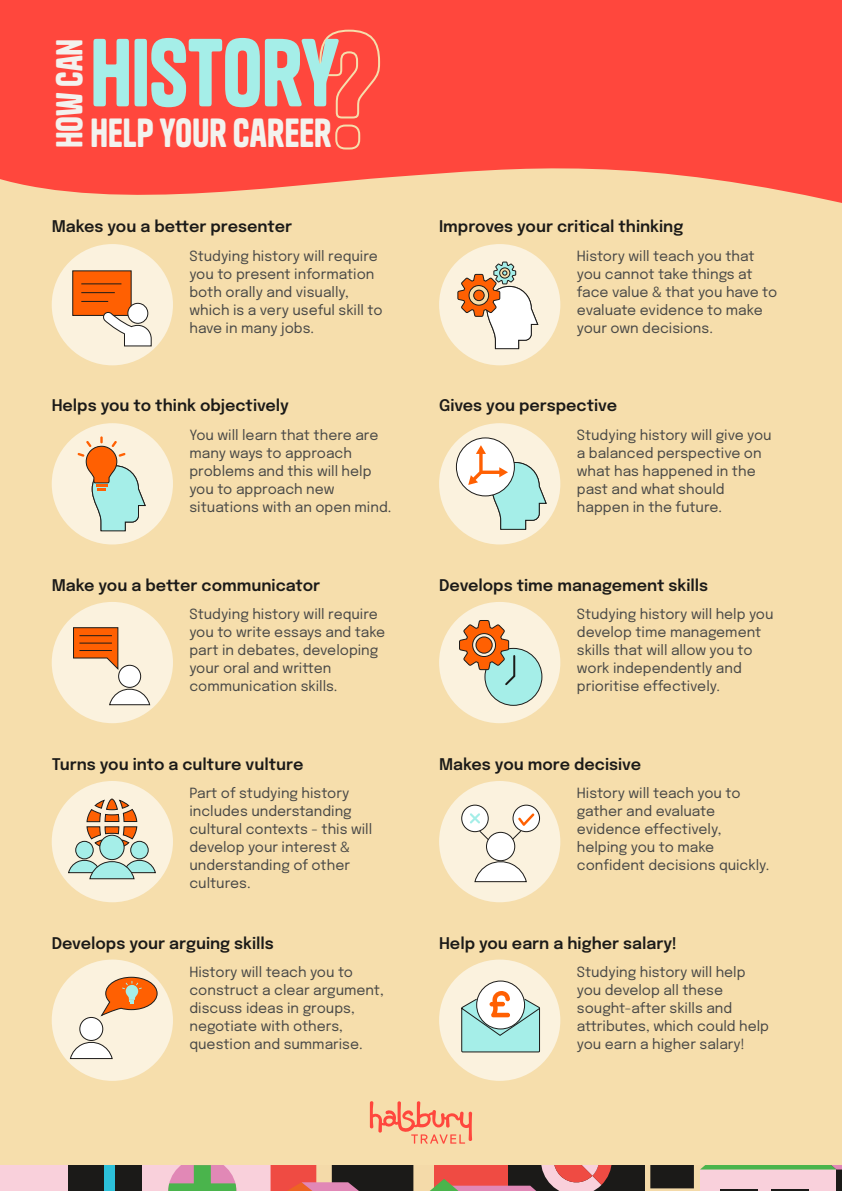
<style>
.page{position:relative;width:842px;height:1191px;background:#f6deac}
.page>*{position:absolute;margin:0;border:0;box-sizing:border-box;transform-origin:0 0}
.t1{font:90px "Tanker";letter-spacing:-.015em;color:#a5eee8}
.t2{font:38px "Tanker";letter-spacing:-.005em;color:#f3f2ee}
.t3{font:35px "Tanker";color:#f3f2ee}
.t4{font:600 16px "Epilogue";color:#1b1a18}
.t5{font:14px/18px "Epilogue";color:#494947}
</style>
<div class="page">
<div style="left:630px;top:1165px;width:133px;height:26px;background:#f4daa9"></div>
<svg style="left:650px;top:1165px;width:44px;height:23px"></svg>
<div style="left:134px;top:1165px;width:137px;height:26px;background:#f9d0db"></div>
<svg style="left:169px;top:1165px;width:67px;height:18px"></svg>
<div style="left:194px;top:1165px;width:17px;height:26px;background:#4ab44c"></div>
<div style="left:168px;top:1183px;width:68px;height:8px;background:#4ab44c"></div>
<div style="left:0;top:1165px;width:68px;height:26px;background:#f9d0db"></div>
<div style="left:68px;top:1165px;width:74px;height:26px;background:#1b1a18"></div>
<div style="left:104px;top:1165px;width:11px;height:26px;background:#2cc0d9"></div>
<div style="left:700px;top:1169px;width:136px;height:22px;background:#f9d0db"></div>
<div style="left:836px;top:1169px;width:6px;height:22px;background:#1b1a18"></div>
<svg style="left:700px;top:1165px;width:142px;height:5px"></svg>
<hr style="left:720px;top:1189px;width:37px;height:2px;background:#1b1a18">
<hr style="left:771px;top:1189px;width:37px;height:2px;background:#1b1a18">
<div style="left:508px;top:1165px;width:137px;height:26px;background:#1b1a18"></div>
<svg style="left:270px;top:1165px;width:342px;height:26px"></svg>
<svg style="left:370px;top:1101px;width:102px;height:42px"></svg>
<svg style="left:0;top:0;width:842px;height:203px;background:#fe5748"></svg>
<svg style="left:318px;top:30px;width:63px;height:120px;background:#fe5648"></svg>
<div style="left:439px;top:244px;width:121px;height:121px;background:#fbf2de;border-radius:61px"></div>
<div style="left:439px;top:602px;width:121px;height:121px;background:#fbf2de;border-radius:61px"></div>
<div style="left:52px;top:423px;width:121px;height:121px;background:#fbf2de;border-radius:61px"></div>
<div style="left:52px;top:959px;width:121px;height:121px;background:#fbf2de;border-radius:61px"></div>
<div style="left:52px;top:602px;width:121px;height:121px;background:#fbf2de;border-radius:61px"></div>
<div style="left:52px;top:781px;width:121px;height:121px;background:#fbf2de;border-radius:61px"></div>
<div style="left:439px;top:423px;width:121px;height:121px;background:#fbf2de;border-radius:61px"></div>
<div style="left:439px;top:781px;width:121px;height:121px;background:#fbf2de;border-radius:61px"></div>
<div style="left:439px;top:959px;width:121px;height:121px;background:#fbf2de;border-radius:61px"></div>
<div style="left:52px;top:244px;width:121px;height:121px;background:#fbf2de;border-radius:61px"></div>
<svg style="left:77px;top:436px;width:69px;height:96px"></svg>
<div style="left:456px;top:438px;width:58px;height:58px;background:#fff;border-radius:50%"></div>
<svg style="left:468px;top:445px;width:79px;height:85px"></svg>
<svg style="left:73px;top:627px;width:78px;height:79px"></svg>
<hr style="left:79px;top:635px;width:33px;height:1px;background:#1c1b19">
<hr style="left:79px;top:642px;width:33px;height:1px;background:#1c1b19">
<hr style="left:79px;top:650px;width:33px;height:1px;background:#1c1b19">
<svg style="left:69px;top:976px;width:89px;height:83px"></svg>
<svg style="left:67px;top:798px;width:89px;height:82px"></svg>
<div style="left:72px;top:270px;width:60px;height:46px;background:#ff6002;border:1px solid #1c1b19"></div>
<svg style="left:127px;top:303px;width:21px;height:21px"></svg>
<svg style="left:102px;top:310px;width:50px;height:37px"></svg>
<hr style="left:81px;top:283px;width:40px;height:1px;background:#1c1b19">
<hr style="left:81px;top:292px;width:34px;height:1px;background:#1c1b19">
<svg style="left:81px;top:301px;width:27px;height:1px"></svg>
<svg style="left:457px;top:261px;width:82px;height:89px"></svg>
<div style="left:485px;top:648px;width:57px;height:57px;background:#a5eee8;border-radius:50%"></div>
<svg style="left:459px;top:620px;width:57px;height:67px"></svg>
<div style="left:477px;top:981px;width:48px;height:48px;background:#fff;border-radius:50%"></div>
<svg style="left:461px;top:991px;width:79px;height:62px"></svg>
<div style="left:513px;top:805px;width:26px;height:26px;background:#fff;border-radius:50%"></div>
<div style="left:512px;top:804px;width:28px;height:28px;border:1px solid #1c1b19;border-radius:50%"></div>
<div style="left:462px;top:805px;width:26px;height:26px;background:#fff;border-radius:50%"></div>
<div style="left:461px;top:804px;width:28px;height:28px;border:1px solid #1c1b19;border-radius:50%"></div>
<svg style="left:470px;top:813px;width:64px;height:70px"></svg>
<h3 class="t3" style="left:48px;top:148px;width:111px;rotate:-90deg">HOW CAN</h3>
<h1 class="t1" style="left:90px;top:17px;width:251px">HISTORY</h1>
<h2 class="t2" style="left:90px;top:109px;width:243px">HELP YOUR CAREER</h2>
<p class="t4" style="left:52px;top:214px;width:242px">Makes you a better presenter</p>
<p class="t5" style="left:189px;top:246px;width:195px">Studying history will require you to present information both orally and visually, which is a very useful skill to have in many jobs.</p>
<p class="t5" style="left:577px;top:246px;width:202px">History will teach you that you cannot take things at face value &amp; that you have to evaluate evidence to make your own decisions.</p>
<p class="t4" style="left:439px;top:214px;width:246px">Improves your critical thinking</p>
<p class="t4" style="left:52px;top:393px;width:239px">Helps you to think objectively</p>
<p class="t5" style="left:189px;top:425px;width:203px">You will learn that there are many ways to approach problems and this will help you to approach new situations with an open mind.</p>
<p class="t4" style="left:52px;top:573px;width:270px">Make you a better communicator</p>
<p class="t5" style="left:189px;top:604px;width:197px">Studying history will require you to write essays and take part in debates, developing your oral and written communication skills.</p>
<p class="t4" style="left:52px;top:752px;width:253px">Turns you into a culture vulture</p>
<p class="t5" style="left:189px;top:783px;width:184px">Part of studying history includes understanding cultural contexts - this will develop your interest &amp; understanding of other cultures.</p>
<p class="t4" style="left:52px;top:931px;width:224px">Develops your arguing skills</p>
<p class="t5" style="left:189px;top:961px;width:196px">History will teach you to construct a clear argument, discuss ideas in groups, negotiate with others, question and summarise.</p>
<p class="t4" style="left:439px;top:393px;width:179px">Gives you perspective</p>
<p class="t5" style="left:577px;top:425px;width:196px">Studying history will give you a balanced perspective on what has happened in the past and what should happen in the future.</p>
<p class="t4" style="left:439px;top:573px;width:271px">Develops time management skills</p>
<p class="t5" style="left:577px;top:604px;width:198px">Studying history will help you develop time management skills that will allow you to work independently and prioritise effectively.</p>
<p class="t4" style="left:439px;top:752px;width:204px">Makes you more decisive</p>
<p class="t5" style="left:577px;top:783px;width:194px">History will teach you to gather and evaluate evidence effectively, helping you to make confident decisions quickly.</p>
<p class="t4" style="left:439px;top:931px;width:239px">Help you earn a higher salary!</p>
<p class="t5" style="left:577px;top:961px;width:194px">Studying history will help you develop all these sought-after skills and attributes, which could help you earn a higher salary!</p>
</div>
